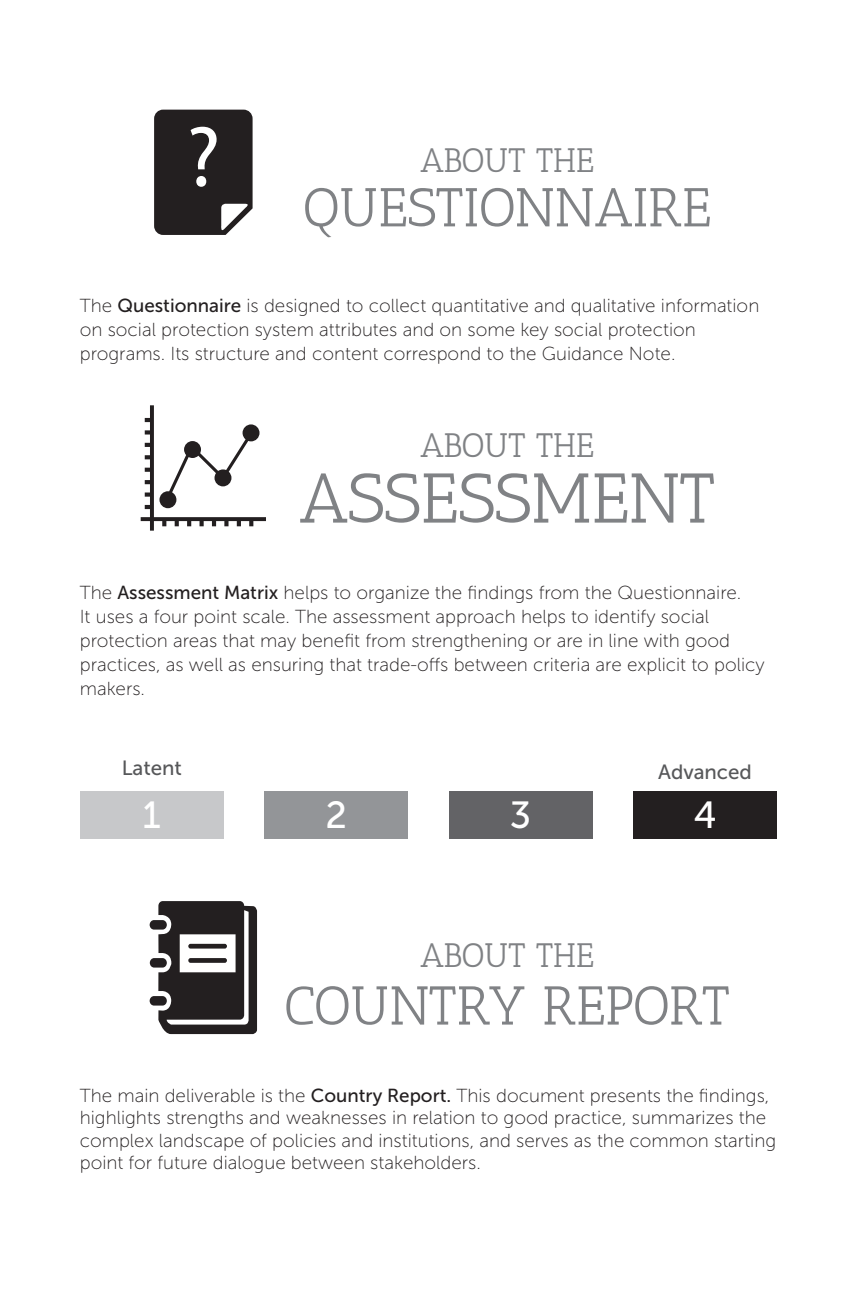
<style>
.page{position:relative;width:864px;height:1296px;background:#fff}
.page>*{position:absolute;margin:0;border:0;box-sizing:border-box;transform-origin:0 0}
.t1{font:70.2px "Antic Slab";letter-spacing:-.01em;color:#808285}
.t2{font:54.6px "Antic Slab";letter-spacing:-.02em;color:#808285}
.t3{font:37.6px "Museo Sans 500";color:#fff}
.t4{font:33.8px "Antic Slab";letter-spacing:-.015em;color:#808285}
.t5{font:20.6px "Museo Sans 500";color:#57585a}
.t6{font:18.8px/24px "Museo Sans 100";color:#231f20}
.s1{font-family:"Museo Sans 500"}
</style>
<div class="page">
<div style="left:80px;top:791px;width:144px;height:48px;background:#c7c8ca"></div>
<div style="left:264px;top:791px;width:144px;height:48px;background:#939598"></div>
<div style="left:449px;top:791px;width:144px;height:48px;background:#636366"></div>
<div style="left:633px;top:791px;width:144px;height:48px;background:#231f20"></div>
<svg style="left:141px;top:405px;width:125px;height:126px"></svg>
<svg style="left:150px;top:901px;width:107px;height:133px"></svg>
<svg style="left:154px;top:110px;width:99px;height:125px"></svg>
<p class="t4" style="left:420px;top:140px;width:176px">ABOUT THE</p>
<p class="t2" style="left:303px;top:175px;width:410px">QUESTIONNAIRE</p>
<p class="t6" style="left:80px;top:294px;width:681px">The <span class="s1">Questionnaire</span> is designed to collect quantitative and qualitative information on social protection system attributes and on some key social protection programs. Its structure and content correspond to the Guidance Note.</p>
<p class="t4" style="left:420px;top:425px;width:176px">ABOUT THE</p>
<p class="t1" style="left:299px;top:457px;width:418px">ASSESSMENT</p>
<p class="t6" style="left:80px;top:580px;width:687px">The <span class="s1">Assessment Matrix</span> helps to organize the findings from the Questionnaire.<br>It uses a four point scale. The assessment approach helps to identify social protection areas that may benefit from strengthening or are in line with good practices, as well as ensuring that trade-offs between criteria are explicit to policy makers.</p>
<p class="t5" style="left:122px;top:757px;width:62px">Latent</p>
<p class="t5" style="left:658px;top:760px;width:95px">Advanced</p>
<p class="t3" style="left:143px;top:794px;width:20px">1</p>
<p class="t3" style="left:325px;top:794px;width:23px">2</p>
<p class="t3" style="left:510px;top:794px;width:23px">3</p>
<p class="t3" style="left:694px;top:794px;width:24px">4</p>
<p class="t4" style="left:420px;top:935px;width:176px">ABOUT THE</p>
<p class="t2" style="left:284px;top:973px;width:447px">COUNTRY REPORT</p>
<p class="t6" style="left:80px;top:1084px;width:698px;line-height:22.6px">The main deliverable is the <span class="s1">Country Report.</span> This document presents the findings, highlights strengths and weaknesses in relation to good practice, summarizes the complex landscape of policies and institutions, and serves as the common starting point for future dialogue between stakeholders.</p>
</div>
